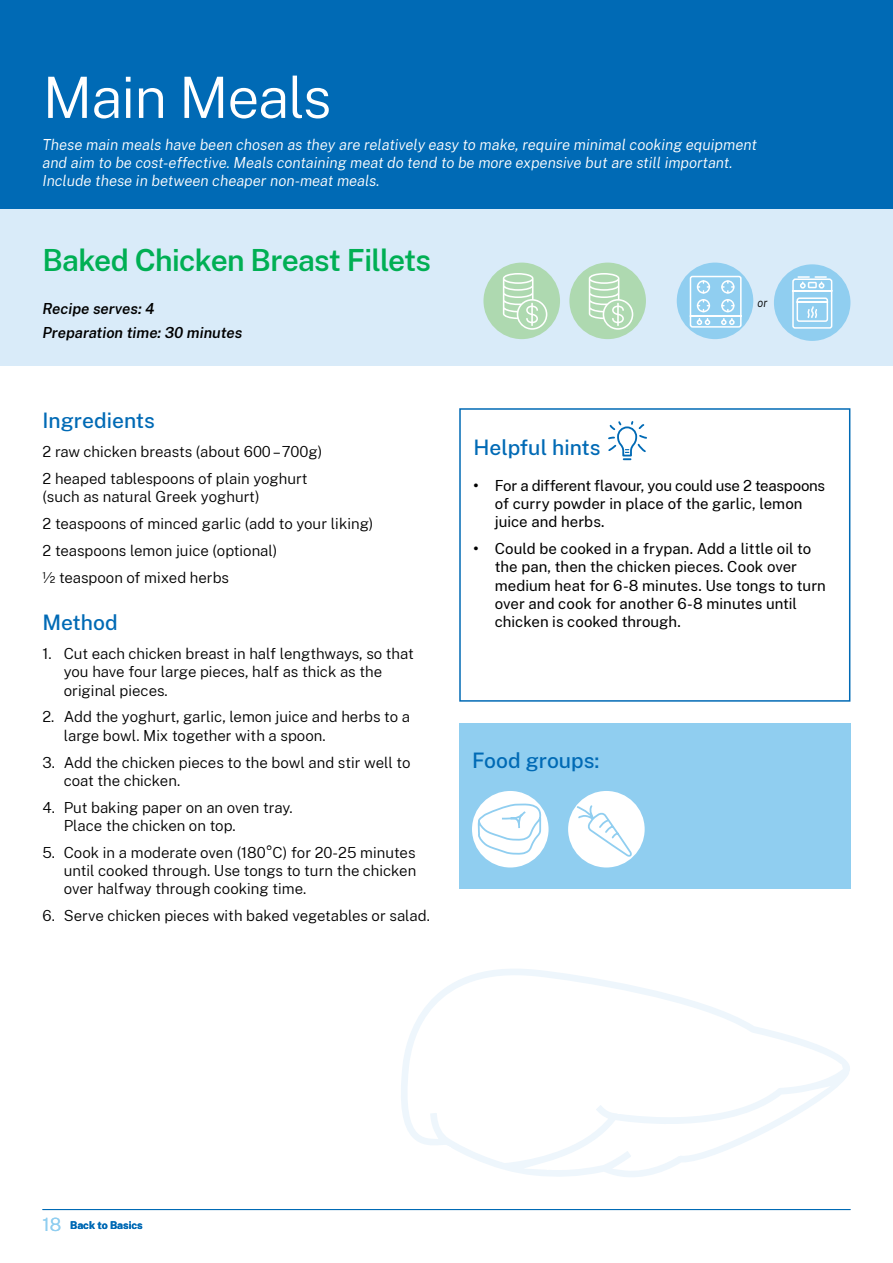
<style>
.page{position:relative;width:893px;height:1263px;background:#fff}
.page>*{position:absolute;margin:0;border:0;box-sizing:border-box;transform-origin:0 0}
.Heads_reversed{font:300 57px "Public Sans";letter-spacing:-.025em;color:#fff}
.Heading_2__H2{font:600 30px "Public Sans";letter-spacing:-.025em;color:#00af54}
.t1{font:500 21px "Public Sans";color:#006ab5}
.Method_text{font:300 15px/18.3px "Public Sans";color:#000}
.Level_1_bullet{font:15px/18.3px "Public Sans";color:#000}
.Body{font:italic 300 15px/18px "Public Sans";color:#fff}
.Ingredients_text{font:300 15px/18.3px "Public Sans";color:#000}
.t2{font:italic 600 15px "Public Sans";color:#000}
.Body-2{font:italic 300 12px "Public Sans";color:#000;scale:.9 1}
.t3{font:700 10.5px "Public Sans";color:#006ab5}
.s1{font-weight:700}
.s2{font-weight:300;font-size:18px;color:#90cef0}
</style>
<div class="page">
<div style="left:0;top:208px;width:893px;height:158px;background:#d9ebf9"></div>
<div style="left:0;top:0;width:893px;height:208px;background:#006ab5"></div>
<div style="left:459px;top:408px;width:391px;height:294px;border:2px solid #006ab5"></div>
<div style="left:459px;top:723px;width:391px;height:166px;background:#90cef0"></div>
<div style="left:568px;top:791px;width:77px;height:76px;background:#fff;border-radius:50%"></div>
<svg style="left:576px;top:804px;width:58px;height:53px"></svg>
<div style="left:472px;top:791px;width:77px;height:76px;background:#fff;border-radius:50%"></div>
<svg style="left:477px;top:802px;width:65px;height:54px"></svg>
<div style="left:774px;top:264px;width:76px;height:77px;background:#90cef0;border-radius:50%"></div>
<svg style="left:792px;top:276px;width:41px;height:53px"></svg>
<div style="left:483px;top:263px;width:77px;height:76px;background:#aed9b0;border-radius:50%"></div>
<svg style="left:503px;top:273px;width:44px;height:57px"></svg>
<div style="left:569px;top:263px;width:77px;height:76px;background:#aed9b0;border-radius:50%"></div>
<svg style="left:589px;top:273px;width:44px;height:57px"></svg>
<div style="left:677px;top:263px;width:76px;height:76px;background:#90cef0;border-radius:50%"></div>
<svg style="left:689px;top:275px;width:53px;height:53px"></svg>
<svg style="left:401px;top:969px;width:449px;height:208px"></svg>
<svg style="left:608px;top:421px;width:39px;height:39px"></svg>
<hr style="left:43px;top:1209px;width:807px;height:1px;background:#006ab5">
<p class="Heads_reversed" style="left:43px;top:58px;width:290px">Main Meals</p>
<p class="Body" style="left:43px;top:135px;width:716px">These main meals have been chosen as they are relatively easy to make, require minimal cooking equipment and aim to be cost-effective. Meals containing meat do tend to be more expensive but are still important.<br>Include these in between cheaper non-meat meals.</p>
<h2 class="Heading_2__H2" style="left:43px;top:238px;width:390px">Baked Chicken Breast Fillets</h2>
<p class="t2" style="left:43px;top:298px;width:114px">Recipe serves: 4</p>
<p class="t2" style="left:43px;top:322px;width:201px">Preparation time: 30 minutes</p>
<p class="t1" style="left:43px;top:406px;width:114px">Ingredients</p>
<p class="Ingredients_text" style="left:43px;top:442px;width:281px">2 raw chicken breasts (about 600 – 700g)</p>
<p class="Ingredients_text" style="left:43px;top:469px;width:266px">2 heaped tablespoons of plain yoghurt (such as natural Greek yoghurt)</p>
<p class="Ingredients_text" style="left:43px;top:514px;width:332px">2 teaspoons of minced garlic (add to your liking)</p>
<p class="Ingredients_text" style="left:43px;top:541px;width:236px">2 teaspoons lemon juice (optional)</p>
<p class="Ingredients_text" style="left:43px;top:567px;width:188px">½ teaspoon of mixed herbs</p>
<p class="t1" style="left:43px;top:607px;width:77px">Method</p>
<p class="Method_text" style="left:64px;top:644px;width:352px;text-indent:-21px">1. Cut each chicken breast in half lengthways, so that you have four large pieces, half as thick as the original pieces.</p>
<p class="Method_text" style="left:64px;top:707px;width:348px;text-indent:-21px">2. Add the yoghurt, garlic, lemon juice and herbs to a large bowl. Mix together with a spoon.</p>
<p class="Method_text" style="left:64px;top:752px;width:348px;text-indent:-21px">3. Add the chicken pieces to the bowl and stir well to coat the chicken.</p>
<p class="Method_text" style="left:64px;top:797px;width:230px;text-indent:-21px">4. Put baking paper on an oven tray.<br>Place the chicken on top.</p>
<p class="Method_text" style="left:64px;top:842px;width:354px;text-align:justify;text-indent:-21px">5. Cook in a moderate oven (180°C) for 20-25 minutes until cooked through. Use tongs to turn the chicken over halfway through cooking time.</p>
<p class="Method_text" style="left:43px;top:906px;width:389px">6. Serve chicken pieces with baked vegetables or salad.</p>
<p class="Body-2" style="left:758px;top:294px;width:12px">or</p>
<p class="t1" style="left:473px;top:433px;width:129px">Helpful hints</p>
<p class="Level_1_bullet" style="left:495px;top:475px;width:332px;text-indent:-21px"><span class="s1">•</span> For a different flavour, you could use 2 teaspoons of curry powder in place of the garlic, lemon juice and herbs.</p>
<p class="Level_1_bullet" style="left:495px;top:539px;width:333px;text-indent:-21px"><span class="s1">•</span> Could be cooked in a frypan. Add a little oil to the pan, then the chicken pieces. Cook over medium heat for 6-8 minutes. Use tongs to turn over and cook for another 6-8 minutes until chicken is cooked through.</p>
<p class="t1" style="left:472px;top:746px;width:129px">Food groups:</p>
<p class="t3" style="left:43px;top:1217px;width:102px"><span class="s2">18</span> Back to Basics</p>
</div>
